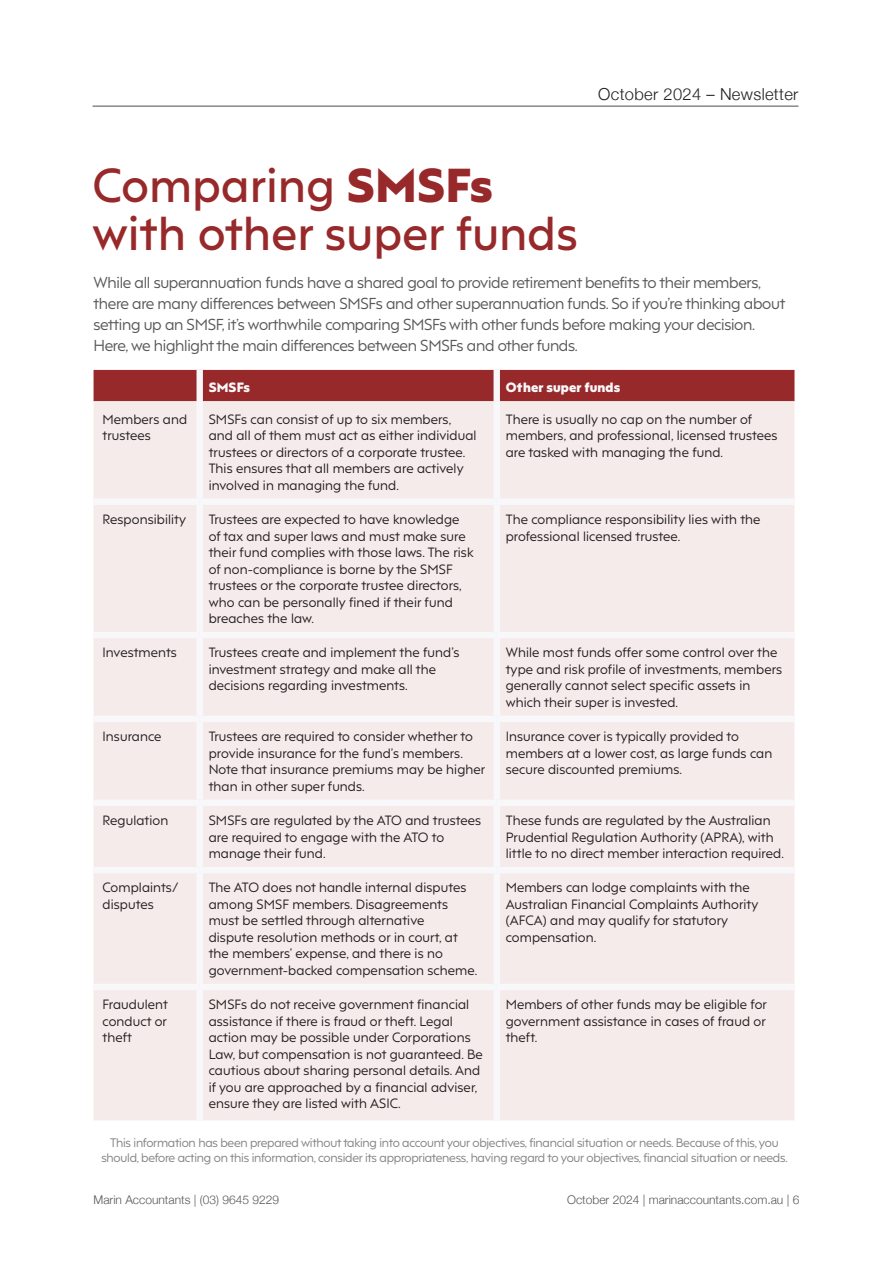
<style>
.page{position:relative;width:893px;height:1263px;background:#fff}
.page>*{position:absolute;margin:0;border:0;box-sizing:border-box;transform-origin:0 0}
.t1{font:600 45px/48px "F37 Hooj";letter-spacing:.01em;color:#98292a}
.t2{font:300 16.5px "Helvetica Neue";letter-spacing:.02em;color:#231f20}
.t3{font:15px/21px "F37 Hooj";letter-spacing:-.02em;color:#57585a}
.t4{font:12.75px/16.5px "F37 Hooj";letter-spacing:.01em;color:#231f20}
.t5{font:900 12.75px "F37 Hooj";letter-spacing:.01em;color:#f8f8fb}
.t6{font:300 12px "Helvetica Neue";color:#57585a}
.t7{font:11.7px/15px "F37 Hooj";letter-spacing:-.02em;color:#808285;text-align:center}
.s1{font-weight:900}
</style>
<div class="page">
<hr style="left:93px;top:106px;width:705px;height:1px;background:#231f20">
<div style="left:94px;top:370px;width:700px;height:31px;background:#98292a"></div>
<div style="left:94px;top:401px;width:700px;height:719px;background:#f6ebeb"></div>
<div style="left:197px;top:370px;width:6px;height:31px;background:#f8f8fb"></div>
<div style="left:494px;top:370px;width:6px;height:31px;background:#f8f8fb"></div>
<div style="left:197px;top:401px;width:6px;height:97px;background:#f8f8fb"></div>
<div style="left:494px;top:401px;width:6px;height:97px;background:#f8f8fb"></div>
<div style="left:94px;top:498px;width:106px;height:7px;background:#f8f8fb"></div>
<div style="left:200px;top:498px;width:297px;height:7px;background:#f8f8fb"></div>
<div style="left:197px;top:505px;width:6px;height:127px;background:#f8f8fb"></div>
<div style="left:497px;top:498px;width:297px;height:7px;background:#f8f8fb"></div>
<div style="left:494px;top:505px;width:6px;height:127px;background:#f8f8fb"></div>
<div style="left:94px;top:632px;width:106px;height:6px;background:#f8f8fb"></div>
<div style="left:200px;top:632px;width:297px;height:6px;background:#f8f8fb"></div>
<div style="left:197px;top:638px;width:6px;height:78px;background:#f8f8fb"></div>
<div style="left:497px;top:632px;width:297px;height:6px;background:#f8f8fb"></div>
<div style="left:494px;top:638px;width:6px;height:78px;background:#f8f8fb"></div>
<div style="left:94px;top:716px;width:106px;height:6px;background:#f8f8fb"></div>
<div style="left:200px;top:716px;width:297px;height:6px;background:#f8f8fb"></div>
<div style="left:197px;top:722px;width:6px;height:77px;background:#f8f8fb"></div>
<div style="left:497px;top:716px;width:297px;height:6px;background:#f8f8fb"></div>
<div style="left:494px;top:722px;width:6px;height:77px;background:#f8f8fb"></div>
<div style="left:94px;top:799px;width:106px;height:7px;background:#f8f8fb"></div>
<div style="left:200px;top:799px;width:297px;height:7px;background:#f8f8fb"></div>
<div style="left:197px;top:806px;width:6px;height:61px;background:#f8f8fb"></div>
<div style="left:497px;top:799px;width:297px;height:7px;background:#f8f8fb"></div>
<div style="left:494px;top:806px;width:6px;height:61px;background:#f8f8fb"></div>
<div style="left:94px;top:867px;width:106px;height:6px;background:#f8f8fb"></div>
<div style="left:200px;top:867px;width:297px;height:6px;background:#f8f8fb"></div>
<div style="left:197px;top:873px;width:6px;height:111px;background:#f8f8fb"></div>
<div style="left:497px;top:867px;width:297px;height:6px;background:#f8f8fb"></div>
<div style="left:494px;top:873px;width:6px;height:111px;background:#f8f8fb"></div>
<div style="left:94px;top:984px;width:106px;height:6px;background:#f8f8fb"></div>
<div style="left:200px;top:984px;width:297px;height:6px;background:#f8f8fb"></div>
<div style="left:197px;top:990px;width:6px;height:130px;background:#f8f8fb"></div>
<div style="left:497px;top:984px;width:297px;height:6px;background:#f8f8fb"></div>
<div style="left:494px;top:990px;width:6px;height:130px;background:#f8f8fb"></div>
<p class="t2" style="left:598px;top:81px;width:202px">October 2024 – Newsletter</p>
<h1 class="t1" style="left:93px;top:157px;width:487px">Comparing <span class="s1">SMSFs </span>with other super funds</h1>
<p class="t3" style="left:94px;top:270px;width:693px">While all superannuation funds have a shared goal to provide retirement benefits to their members, there are many differences between SMSFs and other superannuation funds. So if you’re thinking about setting up an SMSF, it’s worthwhile comparing SMSFs with other funds before making your decision.<br>Here, we highlight the main differences between SMSFs and other funds.</p>
<p class="t5" style="left:209px;top:376px;width:43px">SMSFs</p>
<p class="t5" style="left:506px;top:376px;width:116px">Other super funds</p>
<p class="t4" style="left:103px;top:409px;width:86px">Members and trustees</p>
<p class="t4" style="left:209px;top:409px;width:269px">SMSFs can consist of up to six members, and all of them must act as either individual trustees or directors of a corporate trustee.<br>This ensures that all members are actively involved in managing the fund.</p>
<p class="t4" style="left:506px;top:409px;width:273px">There is usually no cap on the number of members, and professional, licensed trustees are tasked with managing the fund.</p>
<p class="t4" style="left:103px;top:510px;width:85px">Responsibility</p>
<p class="t4" style="left:209px;top:510px;width:266px">Trustees are expected to have knowledge of tax and super laws and must make sure their fund complies with those laws. The risk of non-compliance is borne by the SMSF trustees or the corporate trustee directors, who can be personally fined if their fund breaches the law.</p>
<p class="t4" style="left:506px;top:510px;width:256px">The compliance responsibility lies with the professional licensed trustee.</p>
<p class="t4" style="left:103px;top:643px;width:76px">Investments</p>
<p class="t4" style="left:209px;top:643px;width:252px">Trustees create and implement the fund’s investment strategy and make all the decisions regarding investments.</p>
<p class="t4" style="left:506px;top:643px;width:278px">While most funds offer some control over the type and risk profile of investments, members generally cannot select specific assets in which their super is invested.</p>
<p class="t4" style="left:103px;top:727px;width:60px">Insurance</p>
<p class="t4" style="left:209px;top:727px;width:278px">Trustees are required to consider whether to provide insurance for the fund’s members.<br>Note that insurance premiums may be higher than in other super funds.</p>
<p class="t4" style="left:506px;top:727px;width:268px">Insurance cover is typically provided to members at a lower cost, as large funds can secure discounted premiums.</p>
<p class="t4" style="left:103px;top:811px;width:67px">Regulation</p>
<p class="t4" style="left:209px;top:811px;width:274px">SMSFs are regulated by the ATO and trustees are required to engage with the ATO to manage their fund.</p>
<p class="t4" style="left:506px;top:811px;width:280px">These funds are regulated by the Australian<br>Prudential Regulation Authority (APRA), with little to no direct member interaction required.</p>
<p class="t4" style="left:103px;top:878px;width:77px">Complaints/ disputes</p>
<p class="t4" style="left:209px;top:878px;width:270px">The ATO does not handle internal disputes among SMSF members. Disagreements must be settled through alternative<br>dispute resolution methods or in court, at the members’ expense, and there is no government-backed compensation scheme.</p>
<p class="t4" style="left:506px;top:878px;width:254px">Members can lodge complaints with the Australian Financial Complaints Authority (AFCA) and may qualify for statutory compensation.</p>
<p class="t4" style="left:103px;top:995px;width:67px;text-align:justify">Fraudulent conduct or theft</p>
<p class="t4" style="left:209px;top:995px;width:276px">SMSFs do not receive government financial assistance if there is fraud or theft. Legal action may be possible under Corporations Law, but compensation is not guaranteed. Be cautious about sharing personal details. And if you are approached by a financial adviser, ensure they are listed with ASIC.</p>
<p class="t4" style="left:506px;top:995px;width:263px;text-align:justify">Members of other funds may be eligible for government assistance in cases of fraud or theft.</p>
<p class="t7" style="left:101px;top:1134px;width:688px">This information has been prepared without taking into account your objectives, financial situation or needs. Because of this, you should, before acting on this information, consider its appropriateness, having regard to your objectives, financial situation or needs.</p>
<p class="t6" style="left:94px;top:1190px;width:187px">Marin Accountants | (03) 9645 9229</p>
<p class="t6" style="left:567px;top:1190px;width:234px">October 2024 | marinaccountants.com.au | 6</p>
</div>
